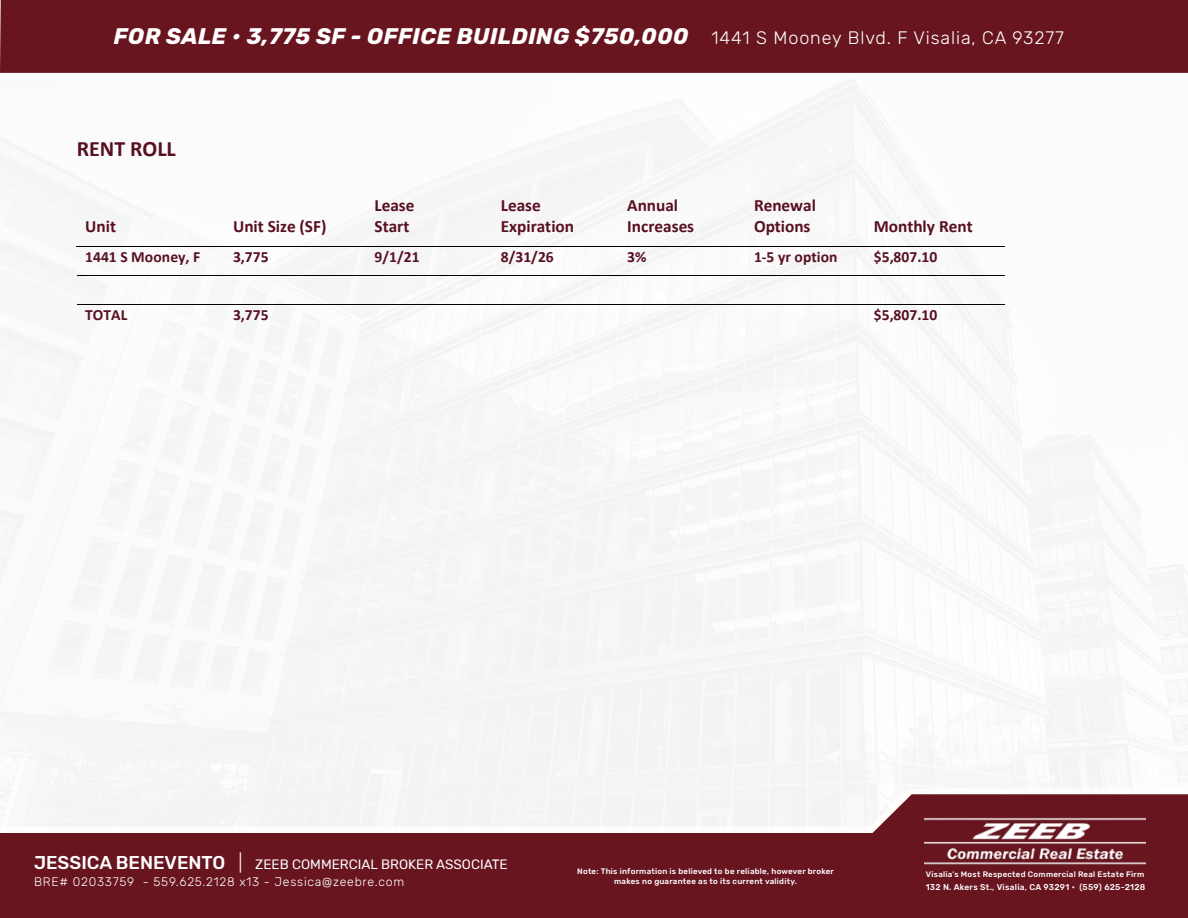
<style>
.page{position:relative;width:1188px;height:918px;background:#fff}
.page>*{position:absolute;margin:0;border:0;box-sizing:border-box;transform-origin:0 0}
.t1{font:italic 700 22.5px "Rubik";letter-spacing:.02em;color:#fff}
.t2{font:700 22.05px "Calibri";color:#581021}
.t3{font:700 17.25px/21px "Calibri";color:#581021}
.t4{font:700 15.6px "Calibri";color:#581021}
.t5{font:13.5px "Rubik";color:#fff}
.t6{font:300 12.3px "Rubik";letter-spacing:.06em;color:#fff}
.t7{font:500 8.4px "Rubik";letter-spacing:.03em;color:#fff}
.t8{font:500 7.95px/9.6px "Rubik";letter-spacing:.03em;color:#fff;text-align:center}
.s1{font-weight:300;font-style:normal;font-size:18px}
.s2{font-weight:500;font-size:18.45px}
.s3{font-weight:300;font-size:18.45px}
</style>
<div class="page">
<img style="left:0;top:79px;width:1188px;height:710px">
<div style="left:0;top:789px;width:876px;height:37px;background:#f4f4f4"></div>
<div style="left:0;top:833px;width:1188px;height:85px;background:#68151f"></div>
<svg style="left:863px;top:794px;width:325px;height:48px"></svg>
<img style="left:925px;top:814px;width:220px;height:51px">
<div style="left:0;top:0;width:1188px;height:73px;background:#68151f"></div>
<hr style="left:77px;top:246px;width:148px;height:1px;background:#000">
<hr style="left:226px;top:246px;width:140px;height:1px;background:#000">
<hr style="left:367px;top:246px;width:126px;height:1px;background:#000">
<hr style="left:493px;top:246px;width:126px;height:1px;background:#000">
<hr style="left:620px;top:246px;width:126px;height:1px;background:#000">
<hr style="left:746px;top:246px;width:119px;height:1px;background:#000">
<hr style="left:866px;top:246px;width:119px;height:1px;background:#000">
<svg style="left:985px;top:246px;width:19px;height:1px"></svg>
<svg style="left:77px;top:275px;width:21px;height:1px"></svg>
<hr style="left:98px;top:275px;width:127px;height:1px;background:#000">
<hr style="left:226px;top:275px;width:140px;height:1px;background:#000">
<hr style="left:367px;top:275px;width:126px;height:1px;background:#000">
<hr style="left:493px;top:275px;width:126px;height:1px;background:#000">
<hr style="left:620px;top:275px;width:126px;height:1px;background:#000">
<hr style="left:746px;top:275px;width:119px;height:1px;background:#000">
<hr style="left:866px;top:275px;width:119px;height:1px;background:#000">
<svg style="left:985px;top:275px;width:19px;height:1px"></svg>
<svg style="left:77px;top:304px;width:21px;height:1px"></svg>
<hr style="left:98px;top:304px;width:127px;height:1px;background:#000">
<hr style="left:226px;top:304px;width:140px;height:1px;background:#000">
<hr style="left:367px;top:304px;width:126px;height:1px;background:#000">
<hr style="left:493px;top:304px;width:126px;height:1px;background:#000">
<hr style="left:620px;top:304px;width:126px;height:1px;background:#000">
<hr style="left:746px;top:304px;width:119px;height:1px;background:#000">
<hr style="left:866px;top:304px;width:119px;height:1px;background:#000">
<svg style="left:985px;top:304px;width:19px;height:1px"></svg>
<h1 class="t1" style="left:114px;top:23px;width:952px">FOR SALE • 3,775 SF - OFFICE BUILDING $750,000 <span class="s1">1441 S Mooney Blvd. F Visalia, CA 93277</span></h1>
<h2 class="t2" style="left:77px;top:133px;width:101px">RENT ROLL</h2>
<h3 class="t3" style="left:85px;top:215px;width:32px">Unit</h3>
<h3 class="t3" style="left:233px;top:215px;width:95px">Unit Size (SF)</h3>
<h3 class="t3" style="left:375px;top:194px;width:42px">Lease<br>Start</h3>
<h3 class="t3" style="left:501px;top:194px;width:75px">Lease<br>Expiration</h3>
<h3 class="t3" style="left:627px;top:194px;width:68px">Annual<br>Increases</h3>
<h3 class="t3" style="left:754px;top:194px;width:63px">Renewal<br>Options</h3>
<h3 class="t3" style="left:874px;top:215px;width:100px">Monthly Rent</h3>
<h3 class="t4" style="left:85px;top:245px;width:116px">1441 S Mooney, F</h3>
<h3 class="t4" style="left:233px;top:245px;width:37px">3,775</h3>
<h3 class="t4" style="left:375px;top:245px;width:47px">9/1/21</h3>
<h3 class="t4" style="left:501px;top:245px;width:54px">8/31/26</h3>
<h3 class="t4" style="left:627px;top:245px;width:21px">3%</h3>
<h3 class="t4" style="left:754px;top:245px;width:85px">1-5 yr option</h3>
<h3 class="t4" style="left:874px;top:245px;width:65px">$5,807.10</h3>
<h3 class="t4" style="left:85px;top:304px;width:44px">TOTAL</h3>
<h3 class="t4" style="left:233px;top:304px;width:37px">3,775</h3>
<h3 class="t4" style="left:874px;top:304px;width:65px">$5,807.10</h3>
<h3 class="t5" style="left:34px;top:857px;width:475px"><span class="s2">JESSICA BENEVENTO</span> <span class="s3">|</span> ZEEB COMMERCIAL BROKER ASSOCIATE</h3>
<h3 class="t6" style="left:34px;top:875px;width:372px">BRE# 02033759 - 559.625.2128 x13 - Jessica@zeebre.com</h3>
<p class="t8" style="left:577px;top:867px;width:258px">Note: This information is believed to be reliable, however broker makes no guarantee as to its current validity.</p>
<p class="t8" style="left:926px;top:869px;width:220px">Visalia’s Most Respected Commercial Real Estate Firm</p>
<p class="t7" style="left:926px;top:882px;width:221px">132 N. Akers St., Visalia, CA 93291 • (559) 625-2128</p>
</div>
